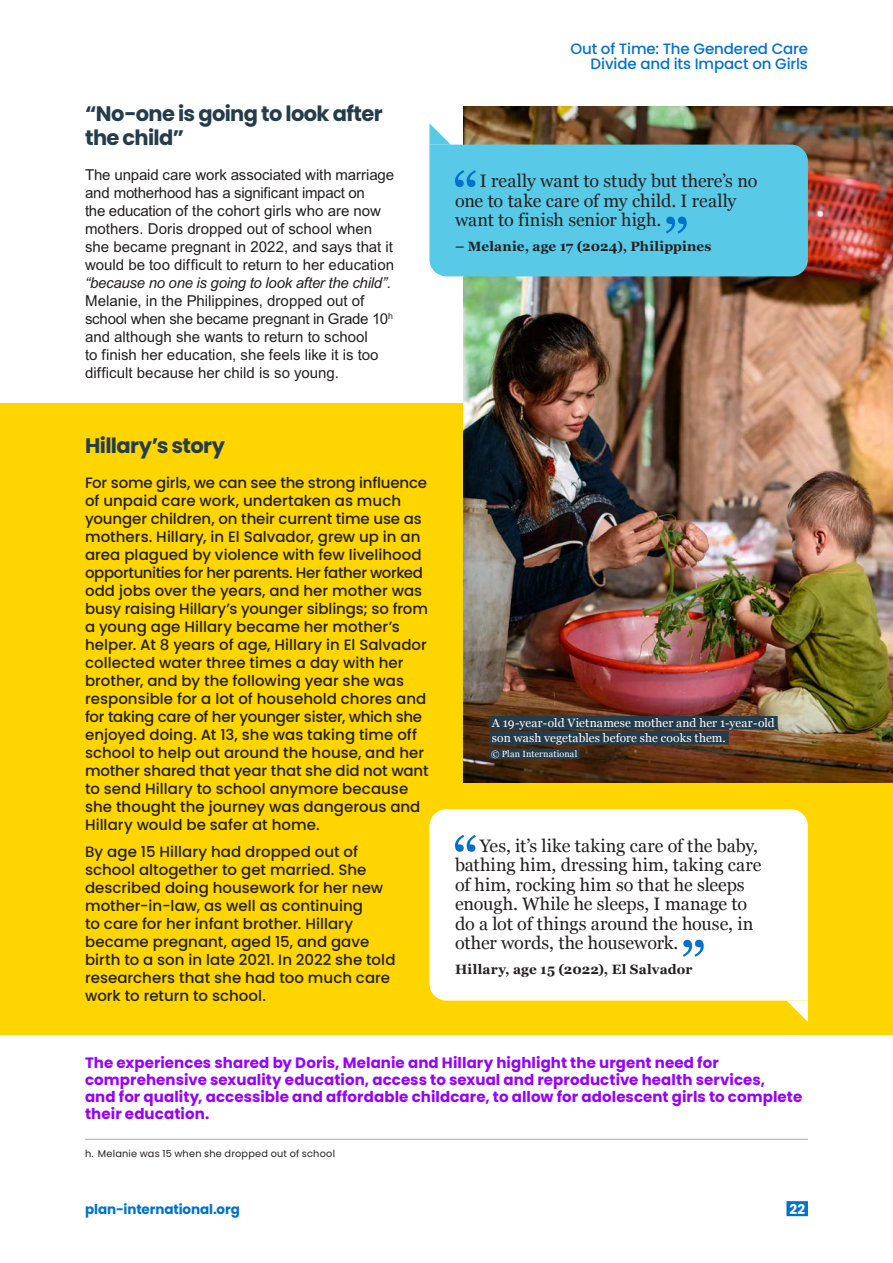
<style>
.page{position:relative;width:893px;height:1263px;background:#fff}
.page>*{position:absolute;margin:0;border:0;box-sizing:border-box;transform-origin:0 0}
.subkoppe{font:700 21px/24px "Poppins";letter-spacing:-.03em;color:#243c4b}
.quote{font:18px/19.5px "Georgia";letter-spacing:-.005em;color:#231f20}
.poppins_body{font:500 15px/18px "Poppins";color:#231f20}
.body{font:15px/18px "Arial MT Pro";color:#231f20}
.body_bold_blou{font:700 15px/17.2px "Poppins";letter-spacing:.005em;color:#90f}
.t1{font:500 15px/15px "Poppins";letter-spacing:-.005em;color:#0072ce;text-align:right}
.quotee{font:700 13.5px "Georgia";letter-spacing:.01em;color:#231f20}
.t2{font:700 13.5px "Poppins";letter-spacing:-.01em;color:#0072ce}
.t3{font:700 13.5px "Poppins";color:#fff}
.photo{font:12px/15px "Georgia";letter-spacing:.005em;color:#fff}
.footnote1{font:9.75px "Poppins";letter-spacing:.02em;color:#231f20}
.photo_copyright{font:9px "Georgia";letter-spacing:.02em;color:#fff}
.s1{font-style:italic}
</style>
<div class="page">
<div style="left:786px;top:1201px;width:22px;height:15px;background:#0072ce"></div>
<div style="left:0;top:403px;width:893px;height:632px;background:#ffd500"></div>
<img style="left:463px;top:106px;width:430px;height:676px">
<div style="left:429px;top:809px;width:379px;height:192px;background:#fff"></div>
<svg style="left:455px;top:835px;width:21px;height:17px"></svg>
<svg style="left:683px;top:940px;width:21px;height:17px"></svg>
<svg style="left:787px;top:1001px;width:21px;height:21px"></svg>
<hr style="left:85px;top:1139px;width:723px;height:1px;background:#a8a9ad">
<div style="left:429px;top:145px;width:379px;height:131px;background:#58cae7"></div>
<svg style="left:455px;top:170px;width:21px;height:17px"></svg>
<svg style="left:666px;top:217px;width:21px;height:17px"></svg>
<svg style="left:429px;top:123px;width:22px;height:22px"></svg>
<div style="left:489px;top:716px;width:289px;height:13px;background:#243c4b"></div>
<div style="left:489px;top:731px;width:240px;height:13px;background:#243c4b"></div>
<div style="left:489px;top:749px;width:91px;height:10px;background:#243c4b"></div>
<p class="subkoppe" style="left:85px;top:102px;width:299px">“No-one is going to look after the child”</p>
<p class="body" style="left:85px;top:166px;width:311px">The unpaid care work associated with marriage and motherhood has a significant impact on<br>the education of the cohort girls who are now mothers. Doris dropped out of school when she became pregnant in 2022, and says that it would be too difficult to return to her education <span class="s1">“because no one is going to look after the child”</span>.<br>Melanie, in the Philippines, dropped out of school when she became pregnant in Grade 10<sup>h </sup>and although she wants to return to school<br>to finish her education, she feels like it is too difficult because her child is so young.</p>
<p class="t1" style="left:570px;top:41px;width:239px">Out of Time: The Gendered Care<br>Divide and its Impact on Girls</p>
<p class="quote" style="left:455px;top:170px;width:304px;text-indent:25px">I really want to study but there’s no one to take care of my child. I really want to finish senior high.</p>
<p class="quotee" style="left:455px;top:236px;width:258px">– Melanie, age 17 (2024), Philippines</p>
<p class="subkoppe" style="left:85px;top:434px;width:142px">Hillary’s story</p>
<p class="poppins_body" style="left:85px;top:474px;width:345px">For some girls, we can see the strong influence of unpaid care work, undertaken as much younger children, on their current time use as mothers. Hillary, in El Salvador, grew up in an area plagued by violence with few livelihood opportunities for her parents. Her father worked odd jobs over the years, and her mother was busy raising Hillary’s younger siblings; so from a young age Hillary became her mother’s helper. At 8 years of age, Hillary in El Salvador collected water three times a day with her brother, and by the following year she was responsible for a lot of household chores and for taking care of her younger sister, which she enjoyed doing. At 13, she was taking time off school to help out around the house, and her mother shared that year that she did not want to send Hillary to school anymore because she thought the journey was dangerous and Hillary would be safer at home.</p>
<p class="poppins_body" style="left:85px;top:842px;width:312px">By age 15 Hillary had dropped out of school altogether to get married. She described doing housework for her new mother-in-law, as well as continuing<br>to care for her infant brother. Hillary became pregnant, aged 15, and gave birth to a son in late 2021. In 2022 she told researchers that she had too much care work to return to school.</p>
<p class="quote" style="left:455px;top:835px;width:308px;text-indent:25px">Yes, it’s like taking care of the baby, bathing him, dressing him, taking care of him, rocking him so that he sleeps enough. While he sleeps, I manage to do a lot of things around the house, in other words, the housework.</p>
<p class="photo" style="left:492px;top:714px;width:284px">A 19-year-old Vietnamese mother and her 1-year-old son wash vegetables before she cooks them.</p>
<p class="photo_copyright" style="left:491px;top:747px;width:88px">© Plan International</p>
<p class="quotee" style="left:455px;top:959px;width:239px">Hillary, age 15 (2022), El Salvador</p>
<p class="body_bold_blou" style="left:85px;top:1054px;width:719px">The experiences shared by Doris, Melanie and Hillary highlight the urgent need for comprehensive sexuality education, access to sexual and reproductive health services,<br>and for quality, accessible and affordable childcare, to allow for adolescent girls to complete their education.</p>
<p class="footnote1" style="left:85px;top:1147px;width:252px">h. Melanie was 15 when she dropped out of school</p>
<p class="t2" style="left:85px;top:1201px;width:156px">plan-international.org</p>
<p class="t3" style="left:789px;top:1201px;width:17px">22</p>
</div>
